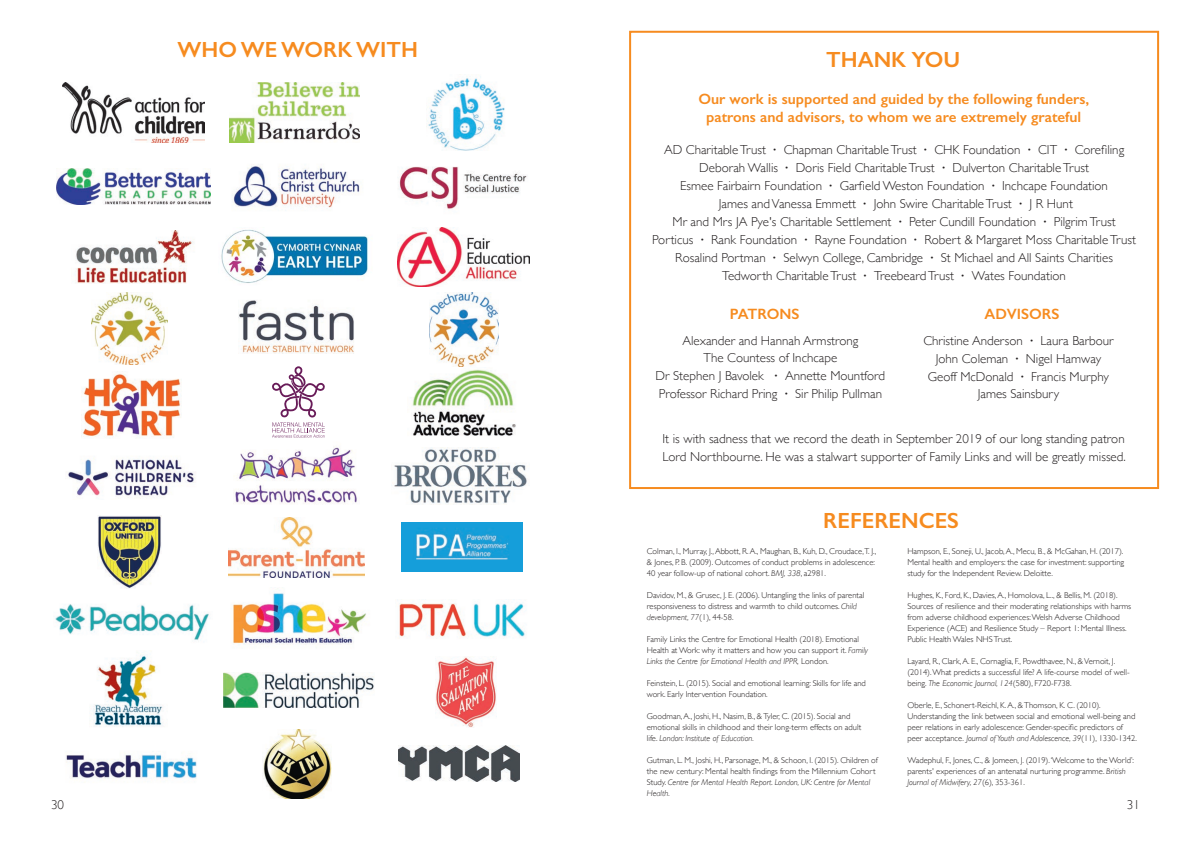
<style>
.page{position:relative;width:1191px;height:842px;background:#fff}
.page>*{position:absolute;margin:0;border:0;box-sizing:border-box;transform-origin:0 0}
.Title_orange{font:600 22px "Gill Sans";color:#f68b1f}
.title_left{font:600 22px "Gill Sans";color:#f68b1f}
.Orange_bold{font:600 15px "Gill Sans";color:#f68b1f}
.bold_orange{font:600 15px "Gill Sans";color:#f68b1f}
.Paragraph_Slightly_B{font:300 13px/18px "Gill Sans";color:#231f20;text-align:center}
.Paragraph_bigger{font:300 13px "Gill Sans";color:#231f20}
.Paragraph{font:300 8.5px/11px "Gill Sans";color:#231f20}
.s1{font-weight:600}
.s2{font-style:italic}
</style>
<div class="page">
<div style="left:629px;top:31px;width:530px;height:458px;border:2px solid #f68b1f"></div>
<img style="left:399px;top:166px;width:128px;height:43px">
<img style="left:234px;top:447px;width:123px;height:71px">
<img style="left:66px;top:751px;width:131px;height:28px">
<img style="left:62px;top:83px;width:142px;height:60px">
<img style="left:93px;top:655px;width:70px;height:72px">
<img style="left:68px;top:459px;width:128px;height:39px">
<img style="left:76px;top:230px;width:117px;height:53px">
<img style="left:228px;top:518px;width:137px;height:59px">
<img style="left:232px;top:593px;width:134px;height:52px">
<img style="left:224px;top:673px;width:150px;height:35px">
<img style="left:436px;top:657px;width:60px;height:71px">
<img style="left:230px;top:82px;width:130px;height:61px">
<img style="left:394px;top:447px;width:133px;height:57px">
<img style="left:412px;top:366px;width:104px;height:70px">
<img style="left:399px;top:601px;width:126px;height:37px">
<img style="left:263px;top:730px;width:68px;height:69px">
<img style="left:233px;top:166px;width:127px;height:44px">
<img style="left:397px;top:227px;width:132px;height:60px">
<img style="left:57px;top:169px;width:153px;height:36px">
<img style="left:98px;top:515px;width:63px;height:73px">
<img style="left:91px;top:292px;width:76px;height:72px">
<img style="left:401px;top:522px;width:121px;height:50px">
<img style="left:429px;top:293px;width:69px;height:73px">
<img style="left:82px;top:373px;width:100px;height:65px">
<img style="left:428px;top:76px;width:77px;height:74px">
<img style="left:239px;top:300px;width:115px;height:54px">
<img style="left:398px;top:746px;width:121px;height:35px">
<img style="left:55px;top:604px;width:154px;height:36px">
<svg style="left:272px;top:366px;width:53px;height:72px"></svg>
<img style="left:221px;top:229px;width:147px;height:54px">
<p class="Title_orange" style="left:178px;top:37px;width:242px">WHO WE WORK WITH</p>
<p class="title_left" style="left:826px;top:47px;width:136px">THANK YOU</p>
<p class="Orange_bold" style="left:698px;top:90px;width:392px">Our work is supported and guided by the following funders,</p>
<p class="Orange_bold" style="left:706px;top:108px;width:376px">patrons and advisors, to whom we are extremely grateful</p>
<p class="Paragraph_Slightly_B" style="left:664px;top:140px;width:462px">AD Charitable Trust <span class="s1">·</span> Chapman Charitable Trust <span class="s1">·</span> CHK Foundation <span class="s1">·</span> CIT <span class="s1">·</span> Corefiling<br>Deborah Wallis <span class="s1">·</span> Doris Field Charitable Trust <span class="s1">·</span> Dulverton Charitable Trust</p>
<p class="Paragraph_Slightly_B" style="left:680px;top:176px;width:429px">Esmee Fairbairn Foundation <span class="s1">·</span> Garfield Weston Foundation <span class="s1">·</span> Inchcape Foundation</p>
<p class="Paragraph_Slightly_B" style="left:719px;top:194px;width:355px">James and Vanessa Emmett <span class="s1">·</span> John Swire Charitable Trust <span class="s1">·</span> J R Hunt</p>
<p class="Paragraph_Slightly_B" style="left:672px;top:212px;width:444px">Mr and Mrs JA Pye's Charitable Settlement <span class="s1">·</span> Peter Cundill Foundation <span class="s1">·</span> Pilgrim Trust</p>
<p class="Paragraph_Slightly_B" style="left:652px;top:230px;width:485px">Porticus <span class="s1">·</span> Rank Foundation <span class="s1">·</span> Rayne Foundation <span class="s1">·</span> Robert &amp; Margaret Moss Charitable Trust</p>
<p class="Paragraph_Slightly_B" style="left:675px;top:248px;width:439px">Rosalind Portman <span class="s1">·</span> Selwyn College, Cambridge <span class="s1">·</span> St Michael and All Saints Charities</p>
<p class="Paragraph_Slightly_B" style="left:722px;top:266px;width:345px">Tedworth Charitable Trust <span class="s1">·</span> Treebeard Trust <span class="s1">·</span> Wates Foundation</p>
<p class="bold_orange" style="left:730px;top:305px;width:71px">PATRONS</p>
<p class="Paragraph_Slightly_B" style="left:682px;top:331px;width:178px">Alexander and Hannah Armstrong</p>
<p class="Paragraph_Slightly_B" style="left:703px;top:348px;width:135px">The Countess of Inchcape</p>
<p class="Paragraph_Slightly_B" style="left:655px;top:366px;width:231px">Dr Stephen J Bavolek <span class="s1">·</span> Annette Mountford</p>
<p class="Paragraph_Slightly_B" style="left:659px;top:384px;width:225px">Professor Richard Pring <span class="s1">·</span> Sir Philip Pullman</p>
<p class="bold_orange" style="left:984px;top:305px;width:76px">ADVISORS</p>
<p class="Paragraph_Slightly_B" style="left:923px;top:331px;width:192px">Christine Anderson <span class="s1">·</span> Laura Barbour</p>
<p class="Paragraph_Slightly_B" style="left:935px;top:349px;width:167px">John Coleman <span class="s1">·</span> Nigel Hamway</p>
<p class="Paragraph_Slightly_B" style="left:927px;top:367px;width:183px">Geoff McDonald <span class="s1">·</span> Francis Murphy</p>
<p class="Paragraph_Slightly_B" style="left:977px;top:384px;width:83px">James Sainsbury</p>
<p class="Paragraph_Slightly_B" style="left:662px;top:429px;width:463px">It is with sadness that we record the death in September 2019 of our long standing patron</p>
<p class="Paragraph_Slightly_B" style="left:662px;top:447px;width:465px">Lord Northbourne. He was a stalwart supporter of Family Links and will be greatly missed.</p>
<p class="Title_orange" style="left:823px;top:507px;width:137px">REFERENCES</p>
<p class="Paragraph" style="left:647px;top:546px;width:231px">Colman, I., Murray, J., Abbott, R. A., Maughan, B., Kuh, D., Croudace,T. J., &amp; Jones, P. B. (2009). Outcomes of conduct problems in adolescence:<br>40 year follow-up of national cohort. <span class="s2">BMJ, 338</span>, a2981.</p>
<p class="Paragraph" style="left:647px;top:590px;width:219px">Davidov, M., &amp; Grusec, J. E. (2006). Untangling the links of parental responsiveness to distress and warmth to child outcomes. <span class="s2">Child development, 77</span>(1), 44-58.</p>
<p class="Paragraph" style="left:647px;top:634px;width:223px">Family Links the Centre for Emotional Health (2018). Emotional<br>Health at Work: why it matters and how you can support it. <span class="s2">Family<br>Links the Centre for Emotional Health and IPPR,</span> London.</p>
<p class="Paragraph" style="left:647px;top:678px;width:221px">Feinstein, L. (2015). Social and emotional learning: Skills for life and work. Early Intervention Foundation.</p>
<p class="Paragraph" style="left:647px;top:711px;width:216px">Goodman, A., Joshi, H., Nasim, B., &amp; Tyler, C. (2015). Social and emotional skills in childhood and their long-term effects on adult life. <span class="s2">London: Institute of Education.</span></p>
<p class="Paragraph" style="left:647px;top:755px;width:233px">Gutman, L. M., Joshi, H., Parsonage, M., &amp; Schoon, I. (2015). Children of the new century: Mental health findings from the Millennium Cohort Study. <span class="s2">Centre for Mental Health Report. London, UK: Centre for Mental Health.</span></p>
<p class="Paragraph" style="left:907px;top:546px;width:218px;text-align:justify">Hampson, E., Soneji, U., Jacob, A., Mecu, B., &amp; McGahan, H. (2017).<br>Mental health and employers: the case for investment: supporting study for the Independent Review. Deloitte.</p>
<p class="Paragraph" style="left:907px;top:590px;width:225px">Hughes, K., Ford, K., Davies, A., Homolova, L.., &amp; Bellis, M. (2018).<br>Sources of resilience and their moderating relationships with harms from adverse childhood experiences: Welsh Adverse Childhood Experience (ACE) and Resilience Study – Report 1: Mental Illness.<br>Public Health Wales NHS Trust.</p>
<p class="Paragraph" style="left:907px;top:656px;width:224px">Layard, R., Clark, A. E., Cornaglia, F., Powdthavee, N., &amp; Vernoit, J. (2014). What predicts a successful life? A life-course model of well&shy;being. <span class="s2">The Economic Journal, 124</span>(580), F720-F738.</p>
<p class="Paragraph" style="left:907px;top:700px;width:231px">Oberle, E., Schonert-Reichl, K. A., &amp; Thomson, K. C. (2010).<br>Understanding the link between social and emotional well-being and peer relations in early adolescence: Gender-specific predictors of peer acceptance. <span class="s2">Journal of Youth and Adolescence, 39</span>(11), 1330-1342.</p>
<p class="Paragraph" style="left:907px;top:755px;width:228px">Wadephul, F., Jones, C., &amp; Jomeen, J. (2019). ‘Welcome to the World’: parents' experiences of an antenatal nurturing programme. <span class="s2">British<br>Journal of Midwifery, 27</span>(6), 353-361.</p>
<p class="Paragraph_bigger" style="left:51px;top:794px;width:15px">30</p>
<p class="Paragraph_bigger" style="left:1127px;top:794px;width:14px">31</p>
</div>
